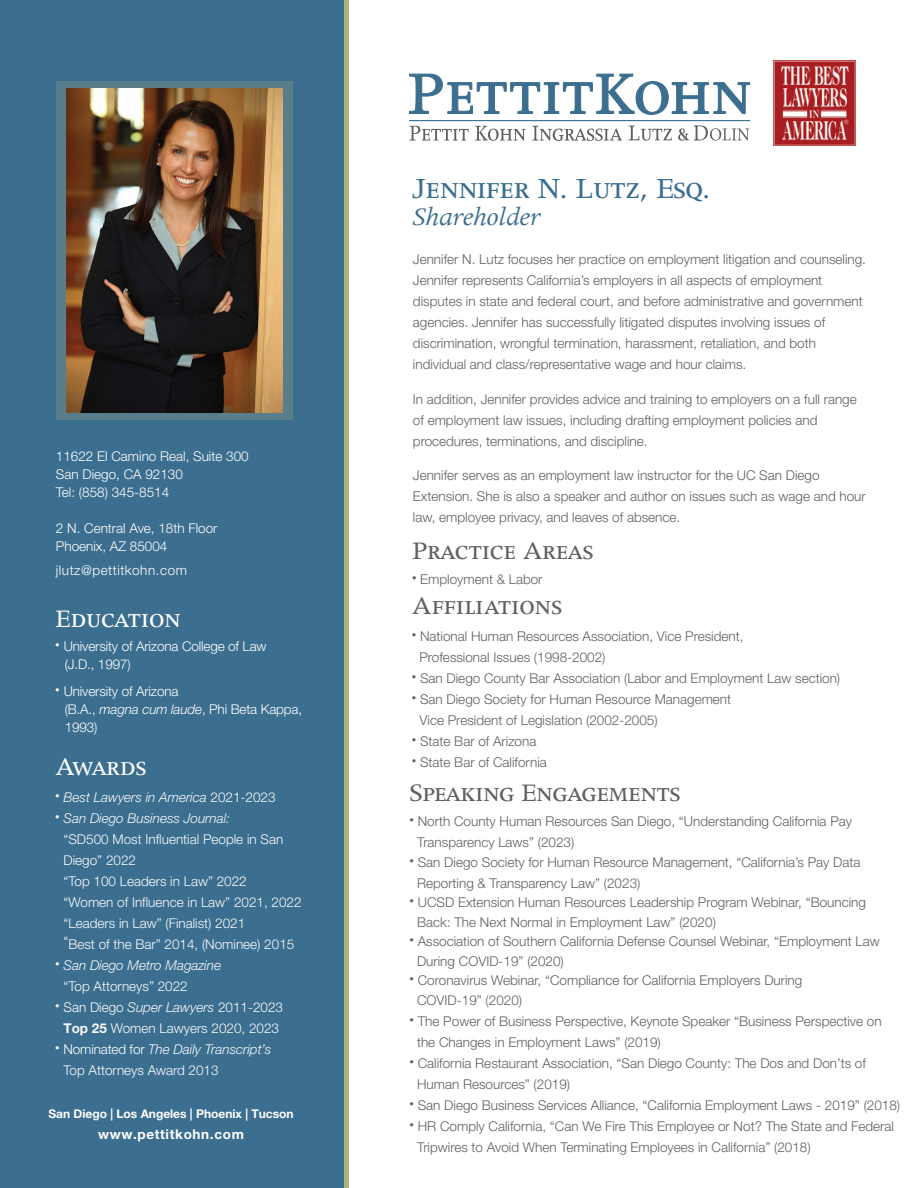
<style>
.page{position:relative;width:918px;height:1188px;background:#fff}
.page>*{position:absolute;margin:0;border:0;box-sizing:border-box;transform-origin:0 0}
.t1{font:33px "Apollo MT SC";letter-spacing:-.01em;color:#3b6e8f}
.t2{font:28.5px "Apollo MT SC";letter-spacing:-.01em;color:#5f6062}
.t3{font:28.5px "Apollo MT SC";letter-spacing:-.01em;color:#fff}
.t4{font:28.5px "Apollo MT Italic Os F";letter-spacing:-.01em;color:#3b6e8f}
.t5{font:300 13.5px/21px "Helvetica Neue";color:#5f6062}
.t6{font:300 13.5px "Helvetica Neue";color:#fafafa}
.t7{font:300 13.5px/18px "Helvetica Neue";color:#fff}
.t8{font:italic 300 13.5px "Helvetica Neue";color:#fafafa}
.t9{font:300 13.5px "Helvetica Neue";letter-spacing:.04em;color:#fff}
.t10{font:700 13.5px "Helvetica Neue";letter-spacing:.05em;color:#fff}
.t11{font:700 12px "Helvetica Neue";color:#fff}
.s1{font-style:italic}
.s2{font-style:normal}
.s3{font-weight:700}
.s4{font-style:normal;color:#fff}
</style>
<div class="page">
<div style="left:0;top:0;width:348px;height:1188px;background:#3b6e8f"></div>
<div style="left:56px;top:81px;width:237px;height:339px;background:#577e8a"></div>
<div style="left:344px;top:0;width:5px;height:1188px;background:#b0af7e"></div>
<svg style="left:409px;top:126px;width:60px;height:15px"></svg>
<svg style="left:475px;top:126px;width:51px;height:15px"></svg>
<svg style="left:532px;top:126px;width:90px;height:15px"></svg>
<svg style="left:629px;top:126px;width:43px;height:15px"></svg>
<svg style="left:409px;top:74px;width:341px;height:41px"></svg>
<hr style="left:409px;top:120px;width:341px;height:1px;background:#3b6e8f">
<svg style="left:678px;top:125px;width:71px;height:16px"></svg>
<img style="left:67px;top:89px;width:216px;height:324px">
<img style="left:774px;top:60px;width:82px;height:85px">
<p class="t7" style="left:56px;top:446px;width:194px">11622 El Camino Real, Suite 300<br>San Diego, CA 92130<br>Tel: (858) 345-8514</p>
<p class="t7" style="left:56px;top:518px;width:163px">2 N. Central Ave, 18th Floor<br>Phoenix, AZ 85004</p>
<p class="t9" style="left:56px;top:561px;width:133px">jlutz@pettitkohn.com</p>
<h2 class="t3" style="left:55px;top:604px;width:127px">Education</h2>
<p class="t7" style="left:65px;top:636px;width:203px;text-indent:-9px"><sup>•</sup> University of Arizona College of Law (J.D., 1997)</p>
<p class="t7" style="left:65px;top:681px;width:239px;text-indent:-9px"><sup>•</sup> University of Arizona<br>(B.A., <span class="s1">magna cum laude</span>, Phi Beta Kappa,<br>1993)</p>
<h2 class="t3" style="left:55px;top:752px;width:93px">Awards</h2>
<p class="t8" style="left:55px;top:789px;width:222px"><sup>•</sup> Best Lawyers in America <span class="s2">2021-2023</span></p>
<p class="t8" style="left:55px;top:810px;width:176px"><sup>•</sup> San Diego Business Journal:</p>
<p class="t6" style="left:55px;top:831px;width:230px"><sup>•</sup> “SD500 Most Influential People in San</p>
<p class="t6" style="left:55px;top:852px;width:82px"><sup>•</sup> Diego” 2022</p>
<p class="t6" style="left:55px;top:873px;width:193px"><sup>•</sup> “Top 100 Leaders in Law” 2022</p>
<p class="t6" style="left:55px;top:894px;width:248px"><sup>•</sup> “Women of Influence in Law” 2021, 2022</p>
<p class="t6" style="left:55px;top:915px;width:192px"><sup>•</sup> “Leaders in Law” (Finalist) 2021</p>
<p class="t6" style="left:55px;top:936px;width:241px"><sup>•</sup> “Best of the Bar” 2014, (Nominee) 2015</p>
<p class="t8" style="left:55px;top:957px;width:167px"><sup>•</sup> San Diego Metro Magazine</p>
<p class="t6" style="left:55px;top:978px;width:134px"><sup>•</sup> “Top Attorneys” 2022</p>
<p class="t6" style="left:55px;top:999px;width:229px"><sup>•</sup> San Diego <span class="s1">Super Lawyers</span> 2011-2023</p>
<p class="t6" style="left:55px;top:1020px;width:225px"><sup>•</sup> <span class="s3">Top 25</span> Women Lawyers 2020, 2023</p>
<p class="t8" style="left:55px;top:1041px;width:217px"><sup>•</sup> <span class="s4">Nominated for</span> The Daily Transcript’s</p>
<p class="t6" style="left:55px;top:1062px;width:165px"><sup>•</sup> Top Attorneys Award 2013</p>
<p class="t11" style="left:48px;top:1106px;width:247px">San Diego | Los Angeles | Phoenix | Tucson</p>
<p class="t10" style="left:98px;top:1126px;width:147px">www.pettitkohn.com</p>
<h1 class="t1" style="left:412px;top:172px;width:301px">Jennifer N. Lutz, Esq.</h1>
<h2 class="t4" style="left:412px;top:201px;width:130px">Shareholder</h2>
<p class="t5" style="left:413px;top:249px;width:455px">Jennifer N. Lutz focuses her practice on employment litigation and counseling.<br>Jennifer represents California’s employers in all aspects of employment disputes in state and federal court, and before administrative and government agencies. Jennifer has successfully litigated disputes involving issues of discrimination, wrongful termination, harassment, retaliation, and both individual and class/representative wage and hour claims.</p>
<p class="t5" style="left:413px;top:388px;width:445px">In addition, Jennifer provides advice and training to employers on a full range of employment law issues, including drafting employment policies and procedures, terminations, and discipline.</p>
<p class="t5" style="left:413px;top:465px;width:454px">Jennifer serves as an employment law instructor for the UC San Diego<br>Extension. She is also a speaker and author on issues such as wage and hour law, employee privacy, and leaves of absence.</p>
<h2 class="t2" style="left:412px;top:536px;width:183px">Practice Areas</h2>
<p class="t5" style="left:412px;top:569px;width:132px"><sup>•</sup> Employment &amp; Labor</p>
<h2 class="t2" style="left:412px;top:592px;width:152px">Affiliations</h2>
<p class="t5" style="left:419px;top:626px;width:326px;text-indent:-8px"><sup>•</sup> National Human Resources Association, Vice President,<br>Professional Issues (1998-2002)</p>
<p class="t5" style="left:412px;top:668px;width:430px"><sup>•</sup> San Diego County Bar Association (Labor and Employment Law section)</p>
<p class="t5" style="left:419px;top:689px;width:313px;text-indent:-8px"><sup>•</sup> San Diego Society for Human Resource Management<br>Vice President of Legislation (2002-2005)</p>
<p class="t5" style="left:412px;top:731px;width:126px"><sup>•</sup> State Bar of Arizona</p>
<p class="t5" style="left:412px;top:752px;width:137px"><sup>•</sup> State Bar of California</p>
<h2 class="t2" style="left:410px;top:779px;width:273px">Speaking Engagements</h2>
<p class="t5" style="left:417px;top:811px;width:437px;text-indent:-8px"><sup>•</sup> North County Human Resources San Diego, “Understanding California Pay<br>Transparency Laws” (2023)</p>
<p class="t5" style="left:417px;top:851px;width:445px;text-indent:-8px"><sup>•</sup> San Diego Society for Human Resource Management, “California’s Pay Data<br>Reporting &amp; Transparency Law” (2023)</p>
<p class="t5" style="left:417px;top:893px;width:450px;line-height:19.5px;text-indent:-8px"><sup>•</sup> UCSD Extension Human Resources Leadership Program Webinar, “Bouncing<br>Back: The Next Normal in Employment Law” (2020)</p>
<p class="t5" style="left:417px;top:932px;width:464px;line-height:19.5px;text-indent:-8px"><sup>•</sup> Association of Southern California Defense Counsel Webinar, “Employment Law<br>During COVID-19” (2020)</p>
<p class="t5" style="left:417px;top:971px;width:387px;line-height:19.5px;text-indent:-8px"><sup>•</sup> Coronavirus Webinar, “Compliance for California Employers During<br>COVID-19” (2020)</p>
<p class="t5" style="left:417px;top:1010px;width:466px;text-indent:-8px"><sup>•</sup> The Power of Business Perspective, Keynote Speaker “Business Perspective on the Changes in Employment Laws” (2019)</p>
<p class="t5" style="left:417px;top:1052px;width:450px;text-indent:-8px"><sup>•</sup> California Restaurant Association, “San Diego County: The Dos and Don’ts of<br>Human Resources” (2019)</p>
<p class="t5" style="left:410px;top:1094px;width:492px"><sup>•</sup> San Diego Business Services Alliance, “California Employment Laws - 2019” (2018)</p>
<p class="t5" style="left:417px;top:1115px;width:478px;text-indent:-8px"><sup>•</sup> HR Comply California, “Can We Fire This Employee or Not? The State and Federal<br>Tripwires to Avoid When Terminating Employees in California” (2018)</p>
</div>
